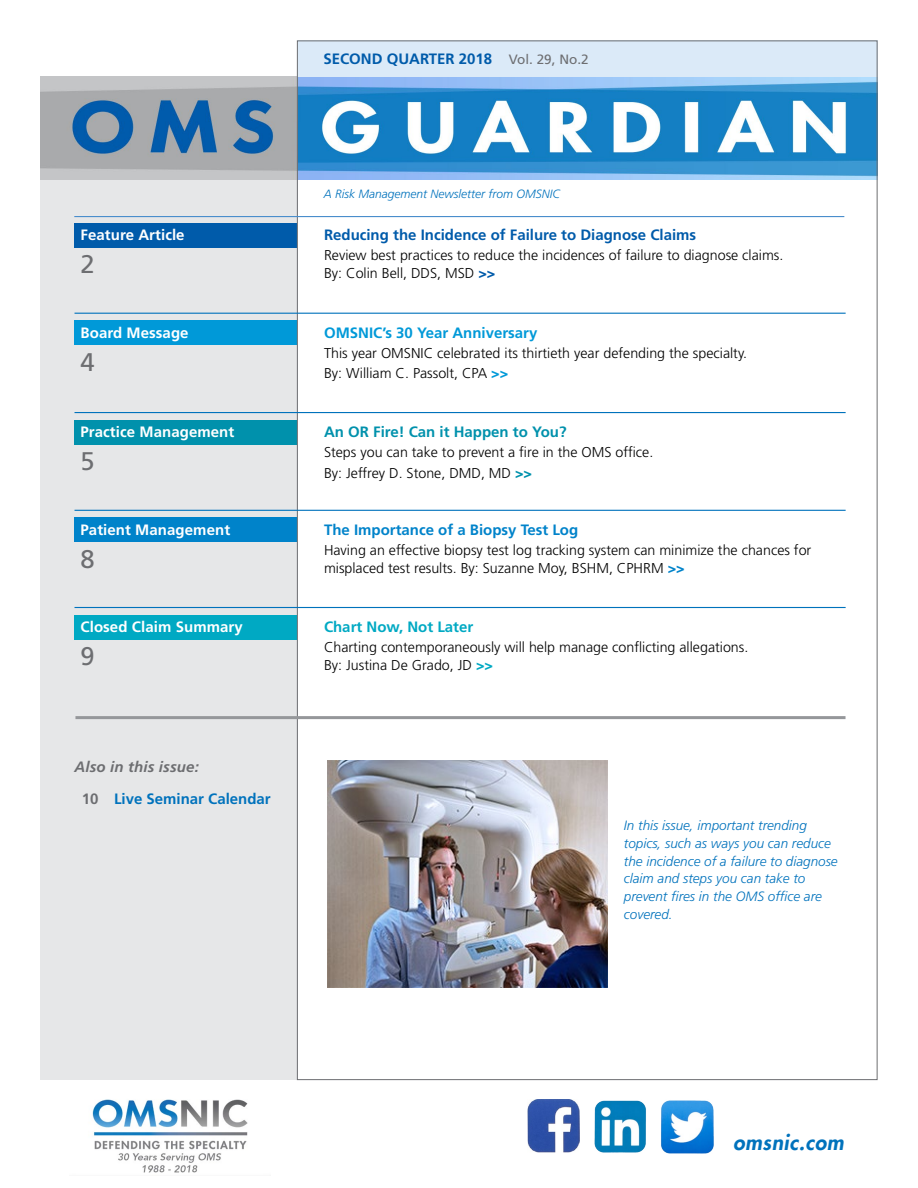
<style>
.page{position:relative;width:918px;height:1188px;background:#fff}
.page>*{position:absolute;margin:0;border:0;box-sizing:border-box;transform-origin:0 0}
.t1{font:25.5px "Frutiger LT Std";color:#6d6e71}
.t2{font:italic 800 21px "Futura Std";letter-spacing:.025em;color:#0072bc}
.t3{font:700 15px "Frutiger LT Std";letter-spacing:.005em;color:#fff}
.t4{font:700 15px "Frutiger LT Std";color:#005baa}
.t5{font:700 15px/32.8px "Frutiger LT Std";color:#0072bc}
.t6{font:700 15px "Frutiger LT Std";color:#0083ca}
.t7{font:700 15px "Frutiger LT Std";color:#0091ac}
.t8{font:700 15px "Frutiger LT Std";color:#0099d8}
.t9{font:700 15px "Frutiger LT Std";color:#00a9c3}
.t10{font:300 14.25px/18px "Frutiger LT Std";color:#000}
.t11{font:italic 300 13.5px/18px "Frutiger LT Std";color:#0072bc}
.t12{font:italic 300 12px "Frutiger LT Std";color:#0072bc}
.s1{font-style:italic;color:#6d6e71}
.s2{color:#6d6e71}
.s3{font-weight:400;font-size:13.5px;color:#6d6e71}
.s4{font-weight:900;color:#005baa}
.s5{font-weight:900;color:#0099d8}
.s6{font-weight:900;color:#0091ac}
.s7{font-weight:900;color:#0083ca}
.s8{font-weight:900;color:#00a9c3}
</style>
<div class="page">
<div style="left:40px;top:77px;width:258px;height:1003px;background:#e6e7e8"></div>
<div style="left:75px;top:615px;width:222px;height:25px;background:#00a9c3"></div>
<div style="left:75px;top:517px;width:222px;height:25px;background:#0083ca"></div>
<div style="left:75px;top:420px;width:222px;height:25px;background:#0091ac"></div>
<div style="left:75px;top:320px;width:222px;height:25px;background:#0099d8"></div>
<div style="left:75px;top:223px;width:222px;height:25px;background:#005baa"></div>
<img style="left:40px;top:77px;width:836px;height:102px">
<div style="left:297px;top:40px;width:581px;height:37px;background:#dbeaf8"></div>
<hr style="left:75px;top:716px;width:771px;height:3px;background:#95979a">
<hr style="left:74px;top:216px;width:770px;height:1px;background:#4a8ecc">
<hr style="left:75px;top:313px;width:222px;height:1px;background:#0072bc">
<hr style="left:297px;top:313px;width:549px;height:1px;background:#0072bc">
<hr style="left:75px;top:412px;width:222px;height:1px;background:#0072bc">
<hr style="left:297px;top:412px;width:549px;height:1px;background:#0072bc">
<hr style="left:75px;top:510px;width:222px;height:1px;background:#0072bc">
<hr style="left:297px;top:510px;width:549px;height:1px;background:#0072bc">
<hr style="left:75px;top:607px;width:222px;height:1px;background:#0072bc">
<hr style="left:297px;top:607px;width:549px;height:1px;background:#0072bc">
<img style="left:594px;top:1100px;width:52px;height:53px">
<img style="left:661px;top:1100px;width:53px;height:53px">
<img style="left:527px;top:1100px;width:53px;height:52px">
<img style="left:327px;top:760px;width:281px;height:227px">
<img style="left:92px;top:1099px;width:156px;height:74px">
<p class="t3" style="left:81px;top:226px;width:106px">Feature Article</p>
<h1 class="t1" style="left:81px;top:249px;width:16px">2</h1>
<p class="t3" style="left:81px;top:324px;width:110px">Board Message</p>
<h1 class="t1" style="left:81px;top:347px;width:16px">4</h1>
<p class="t3" style="left:81px;top:423px;width:155px">Practice Management</p>
<h1 class="t1" style="left:81px;top:446px;width:16px">5</h1>
<p class="t3" style="left:81px;top:521px;width:151px">Patient Management</p>
<h1 class="t1" style="left:81px;top:544px;width:16px">8</h1>
<p class="t3" style="left:81px;top:618px;width:164px">Closed Claim Summary</p>
<h1 class="t1" style="left:81px;top:641px;width:16px">9</h1>
<p class="t5" style="left:82px;top:750px;width:191px;text-indent:-7px"><span class="s1">Also in this issue:<br></span><span class="s2">10</span> Live Seminar Calendar</p>
<p class="t4" style="left:323px;top:50px;width:267px">SECOND QUARTER 2018 <span class="s3">Vol. 29, No.2</span></p>
<p class="t12" style="left:324px;top:187px;width:238px">A Risk Management Newsletter from OMSNIC</p>
<p class="t4" style="left:324px;top:226px;width:374px">Reducing the Incidence of Failure to Diagnose Claims</p>
<p class="t10" style="left:324px;top:247px;width:461px">Review best practices to reduce the incidences of failure to diagnose claims.<br>By: Colin Bell, DDS, MSD <span class="s4">&gt;&gt;</span></p>
<p class="t8" style="left:324px;top:324px;width:215px">OMSNIC’s 30 Year Anniversary</p>
<p class="t10" style="left:324px;top:343px;width:425px;line-height:20.1px">This year OMSNIC celebrated its thirtieth year defending the specialty.<br>By: William C. Passolt, CPA <span class="s5">&gt;&gt;</span></p>
<p class="t7" style="left:324px;top:423px;width:244px">An OR Fire! Can it Happen to You?</p>
<p class="t10" style="left:324px;top:443px;width:331px;line-height:20.1px">Steps you can take to prevent a fire in the OMS office.<br>By: Jeffrey D. Stone, DMD, MD <span class="s6">&gt;&gt;</span></p>
<p class="t6" style="left:324px;top:521px;width:256px">The Importance of a Biopsy Test Log</p>
<p class="t10" style="left:324px;top:542px;width:489px">Having an effective biopsy test log tracking system can minimize the chances for misplaced test results. By: Suzanne Moy, BSHM, CPHRM <span class="s7">&gt;&gt;</span></p>
<p class="t9" style="left:324px;top:618px;width:151px">Chart Now, Not Later</p>
<p class="t10" style="left:324px;top:639px;width:426px">Charting contemporaneously will help manage conflicting allegations.<br>By: Justina De Grado, JD <span class="s8">&gt;&gt;</span></p>
<p class="t11" style="left:624px;top:816px;width:215px">In this issue, important trending topics, such as ways you can reduce the incidence of a failure to diagnose claim and steps you can take to prevent fires in the OMS office are covered.</p>
<h2 class="t2" style="left:733px;top:1129px;width:112px">omsnic.com</h2>
</div>
